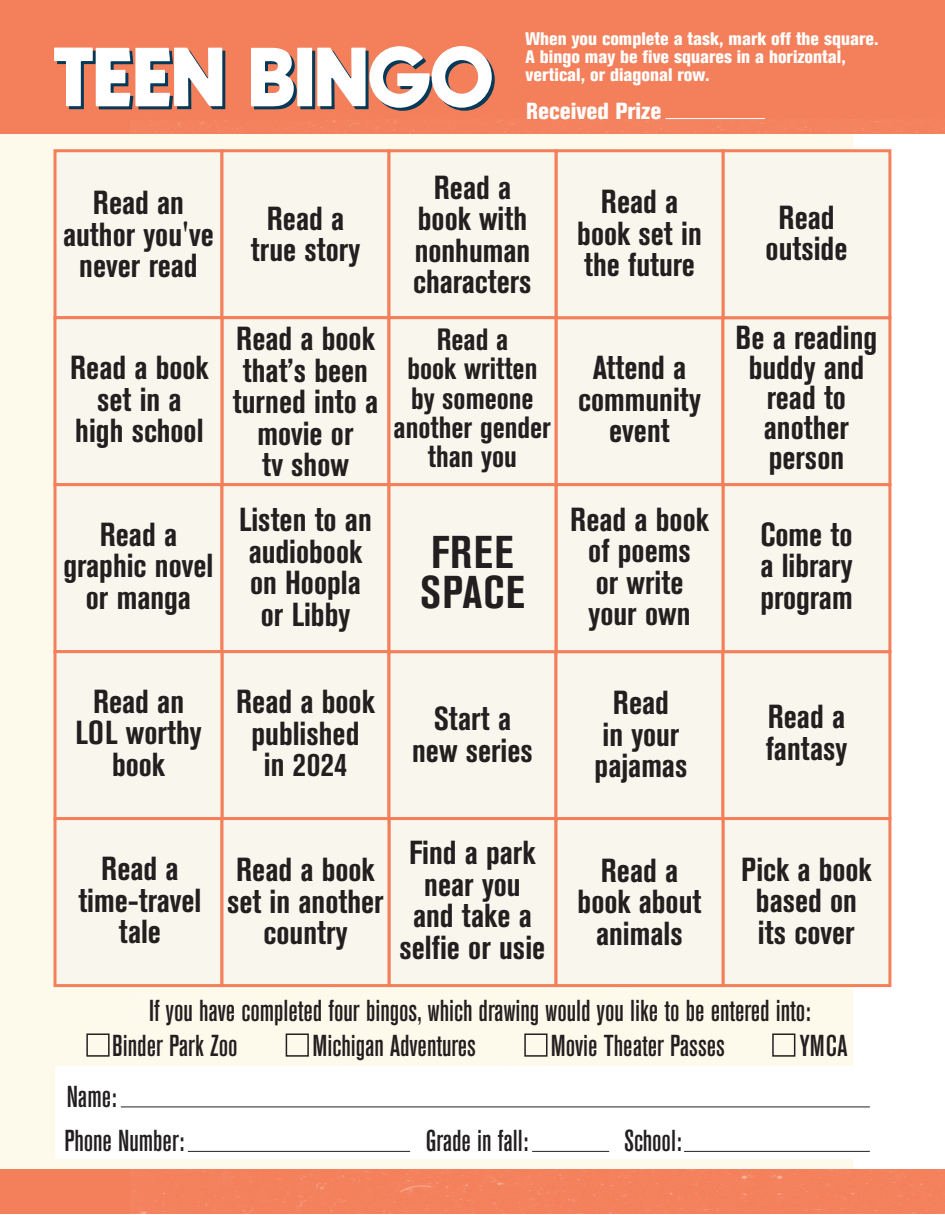
<style>
.page{position:relative;width:945px;height:1215px;background:#fff}
.page>*{position:absolute;margin:0;border:0;box-sizing:border-box;transform-origin:0 0}
.t1{font:83.85px "Newake Demo";letter-spacing:-.01em;color:#043958}
.t2{font:700 condensed 45.45px/39.5px "Akzidenz Grotesk BE";letter-spacing:.035em;color:#231f20}
.t3{font:700 condensed 33px/31.5px "Akzidenz Grotesk BE";color:#231f20;text-align:center}
.t4{font:700 condensed 30.45px/29.1px "Akzidenz Grotesk BE";color:#231f20;text-align:center}
.t5{font:500 condensed 30px/44.4px "Akzidenz Grotesk BE";color:#231f20}
.t6{font:800 condensed 22.95px "Akzidenz Grotesk BE";color:#fff}
.t7{font:800 condensed 18px/18px "Akzidenz Grotesk BE";color:#fff}
</style>
<div class="page">
<div style="left:0;top:0;width:852px;height:1191px;background:#fdf9eb"></div>
<div style="left:0;top:0;width:945px;height:133px;background:#f4805b"></div>
<div style="left:0;top:1170px;width:945px;height:44px;background:#f4805b"></div>
<img style="left:130px;top:120px;width:815px;height:1094px">
<div style="left:54px;top:149px;width:169px;height:170px;background:#f9f7ed;border:3px solid #f4805b"></div>
<div style="left:220px;top:149px;width:170px;height:170px;background:#f9f7ed;border:3px solid #f4805b"></div>
<div style="left:220px;top:316px;width:170px;height:170px;background:#f9f7ed;border:3px solid #f4805b"></div>
<div style="left:53px;top:316px;width:170px;height:170px;background:#f9f7ed;border:3px solid #f4805b"></div>
<div style="left:554px;top:316px;width:170px;height:170px;background:#f9f7ed;border:3px solid #f4805b"></div>
<div style="left:721px;top:316px;width:170px;height:170px;background:#f9f7ed;border:3px solid #f4805b"></div>
<div style="left:721px;top:149px;width:170px;height:170px;background:#f9f7ed;border:3px solid #f4805b"></div>
<div style="left:555px;top:149px;width:170px;height:170px;background:#f9f7ed;border:3px solid #f4805b"></div>
<div style="left:388px;top:149px;width:169px;height:170px;background:#f9f7ed;border:3px solid #f4805b"></div>
<div style="left:388px;top:316px;width:169px;height:170px;background:#f9f7ed;border:3px solid #f4805b"></div>
<div style="left:54px;top:483px;width:169px;height:170px;background:#f9f7ed;border:3px solid #f4805b"></div>
<div style="left:220px;top:483px;width:170px;height:170px;background:#f9f7ed;border:3px solid #f4805b"></div>
<div style="left:220px;top:650px;width:170px;height:170px;background:#f9f7ed;border:3px solid #f4805b"></div>
<div style="left:388px;top:650px;width:169px;height:170px;background:#f9f7ed;border:3px solid #f4805b"></div>
<div style="left:54px;top:650px;width:169px;height:170px;background:#f9f7ed;border:3px solid #f4805b"></div>
<div style="left:554px;top:650px;width:170px;height:170px;background:#f9f7ed;border:3px solid #f4805b"></div>
<div style="left:721px;top:650px;width:170px;height:170px;background:#f9f7ed;border:3px solid #f4805b"></div>
<div style="left:721px;top:483px;width:170px;height:170px;background:#f9f7ed;border:3px solid #f4805b"></div>
<div style="left:555px;top:483px;width:170px;height:170px;background:#f9f7ed;border:3px solid #f4805b"></div>
<div style="left:388px;top:483px;width:169px;height:170px;background:#f9f7ed;border:3px solid #f4805b"></div>
<div style="left:54px;top:817px;width:169px;height:170px;background:#f9f7ed;border:3px solid #f4805b"></div>
<div style="left:721px;top:817px;width:170px;height:170px;background:#f9f7ed;border:3px solid #f4805b"></div>
<div style="left:388px;top:817px;width:169px;height:170px;background:#f9f7ed;border:3px solid #f4805b"></div>
<div style="left:555px;top:817px;width:170px;height:170px;background:#f9f7ed;border:3px solid #f4805b"></div>
<div style="left:220px;top:817px;width:170px;height:170px;background:#f9f7ed;border:3px solid #f4805b"></div>
<div style="left:55px;top:1066px;width:835px;height:93px;background:#fff"></div>
<hr style="left:121px;top:1107px;width:749px;height:1px;background:#231f20">
<hr style="left:532px;top:1151px;width:77px;height:1px;background:#231f20">
<hr style="left:684px;top:1151px;width:186px;height:1px;background:#231f20">
<hr style="left:188px;top:1151px;width:222px;height:1px;background:#231f20">
<hr style="left:665px;top:118px;width:100px;height:1px;background:#fff">
<div style="left:86px;top:1033px;width:24px;height:24px;border:2px solid #231f20"></div>
<div style="left:286px;top:1033px;width:23px;height:24px;border:2px solid #231f20"></div>
<div style="left:772px;top:1033px;width:23px;height:24px;border:2px solid #231f20"></div>
<div style="left:524px;top:1033px;width:24px;height:24px;border:2px solid #231f20"></div>
<h1 class="t1" style="left:57px;top:49px;width:441px">TEEN BINGO</h1>
<p class="t7" style="left:526px;top:30px;width:354px">When you complete a task, mark off the square.<br>A bingo may be five squares in a horizontal, vertical, or diagonal row.</p>
<p class="t6" style="left:526px;top:98px;width:137px">Received Prize</p>
<p class="t3" style="left:63px;top:187px;width:152px">Read an author you've never read</p>
<p class="t3" style="left:70px;top:352px;width:140px">Read a book set in a high school</p>
<p class="t3" style="left:63px;top:519px;width:151px">Read a graphic novel or manga</p>
<p class="t3" style="left:251px;top:203px;width:111px">Read a true story</p>
<p class="t3" style="left:413px;top:172px;width:120px">Read a book with nonhuman characters</p>
<p class="t3" style="left:233px;top:323px;width:147px">Read a book that’s been turned into a movie or<br>tv show</p>
<p class="t4" style="left:394px;top:326px;width:159px">Read a<br>book written by someone another gender than you</p>
<p class="t3" style="left:239px;top:504px;width:134px">Listen to an audiobook on Hoopla or Libby</p>
<h2 class="t2" style="left:420px;top:533px;width:106px">FREE<br>SPACE</h2>
<p class="t3" style="left:577px;top:186px;width:126px">Read a book set in the future</p>
<p class="t3" style="left:578px;top:353px;width:124px">Attend a community event</p>
<p class="t3" style="left:570px;top:504px;width:140px">Read a book of poems<br>or write your own</p>
<p class="t3" style="left:76px;top:686px;width:127px">Read an<br>LOL worthy book</p>
<p class="t3" style="left:236px;top:687px;width:140px">Read a book published<br>in 2024</p>
<p class="t3" style="left:412px;top:703px;width:122px">Start a new series</p>
<p class="t3" style="left:595px;top:687px;width:94px">Read<br>in your pajamas</p>
<p class="t3" style="left:766px;top:202px;width:83px">Read outside</p>
<p class="t3" style="left:736px;top:323px;width:143px;line-height:30px">Be a reading buddy and read to another person</p>
<p class="t3" style="left:760px;top:519px;width:94px;text-align:justify">Come to a library program</p>
<p class="t3" style="left:766px;top:701px;width:83px;text-align:left">Read a fantasy</p>
<p class="t3" style="left:78px;top:854px;width:125px">Read a time-travel tale</p>
<p class="t3" style="left:227px;top:855px;width:158px">Read a book set in another country</p>
<p class="t3" style="left:400px;top:838px;width:147px">Find a park near you<br>and take a selfie or usie</p>
<p class="t3" style="left:578px;top:855px;width:125px">Read a book about animals</p>
<p class="t3" style="left:741px;top:854px;width:132px">Pick a book based on its cover</p>
<p class="t5" style="left:112px;top:994px;width:700px;line-height:34.5px;text-indent:37px">If you have completed four bingos, which drawing would you like to be entered into:<br>Binder Park Zoo</p>
<p class="t5" style="left:313px;top:1024px;width:165px">Michigan Adventures</p>
<p class="t5" style="left:551px;top:1024px;width:176px">Movie Theater Passes</p>
<p class="t5" style="left:800px;top:1024px;width:49px">YMCA</p>
<p class="t5" style="left:64px;top:1075px;width:122px">Name:<br>Phone Number:</p>
<p class="t5" style="left:426px;top:1119px;width:104px">Grade in fall:</p>
<p class="t5" style="left:624px;top:1119px;width:59px">School:</p>
</div>
